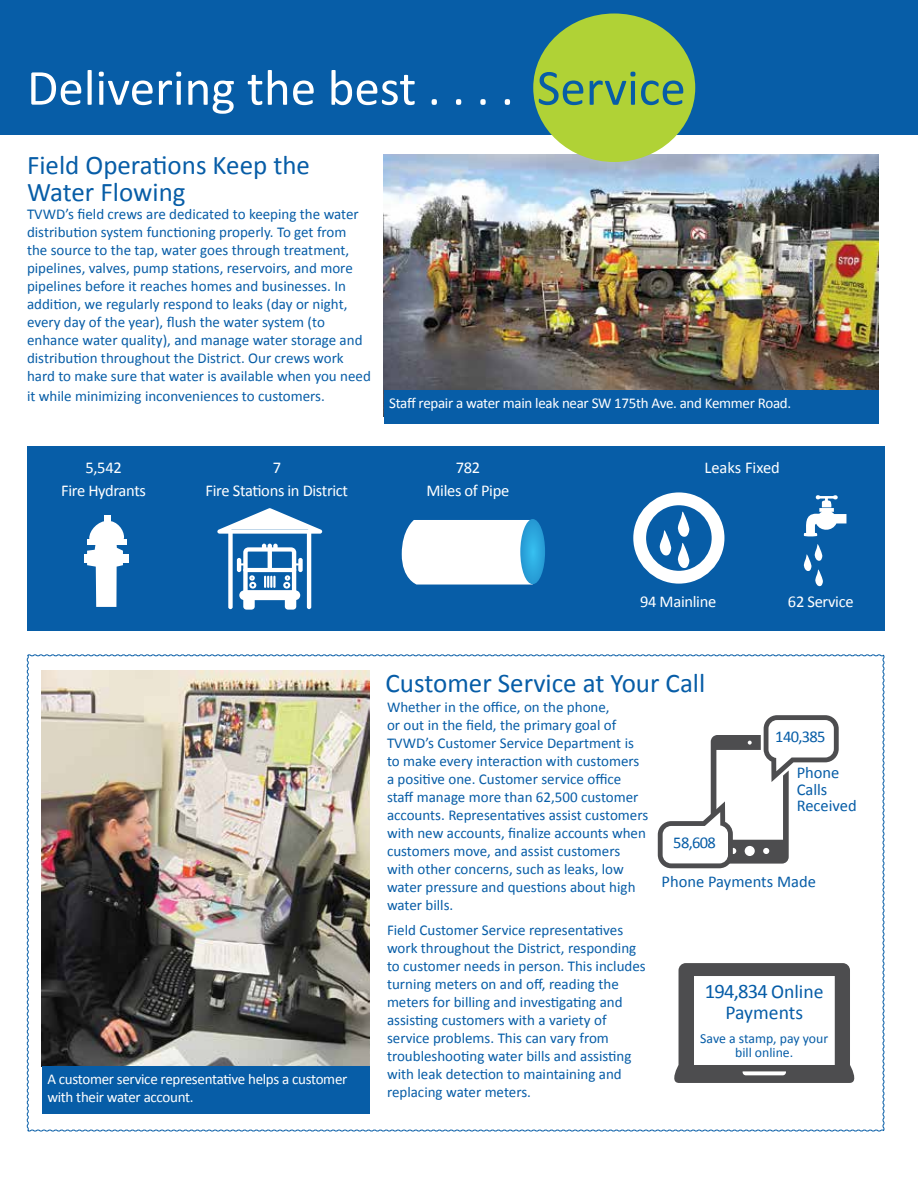
<style>
.page{position:relative;width:918px;height:1188px;background:#fff}
.page>*{position:absolute;margin:0;border:0;box-sizing:border-box;transform-origin:0 0}
.t1{font:51px "Calibri";color:#fff}
.t2{font:27px/27px "Calibri";color:#075da7}
.t3{font:20.7px "Calibri";letter-spacing:-.04em;color:#075da7}
.t4{font:19.65px "Calibri";color:#075da7}
.t5{font:16.5px/22.4px "Calibri";letter-spacing:-.02em;color:#fff;text-align:center}
.t6{font:16.5px/16.5px "Calibri";color:#075da7}
.t7{font:16.5px "Calibri";color:#fff}
.t8{font:15px/18px "Calibri";color:#075da7}
.t9{font:15px/18px "Calibri";letter-spacing:-.02em;color:#fff}
.t10{font:13.8px/13.8px "Calibri";color:#075da7;text-align:center}
.s1{color:#075da7}
.s2{font-size:19.65px}
</style>
<div class="page">
<div style="left:27px;top:446px;width:857px;height:185px;background:#075da7"></div>
<div style="left:0;top:0;width:918px;height:135px;background:#075da7"></div>
<img style="left:384px;top:154px;width:494px;height:236px">
<svg style="left:26px;top:654px;width:859px;height:478px"></svg>
<div style="left:533px;top:14px;width:162px;height:148px;background:#b0d236;border-radius:50%"></div>
<svg style="left:668px;top:963px;width:192px;height:120px"></svg>
<svg style="left:659px;top:512px;width:31px;height:57px"></svg>
<svg style="left:658px;top:715px;width:181px;height:153px"></svg>
<div style="left:633px;top:492px;width:91px;height:92px;border:13px solid #fff;border-radius:50%"></div>
<img style="left:42px;top:670px;width:327px;height:396px">
<div style="left:42px;top:1066px;width:327px;height:48px;background:#075da7"></div>
<div style="left:384px;top:390px;width:494px;height:34px;background:#075da7"></div>
<svg style="left:804px;top:544px;width:19px;height:43px"></svg>
<svg style="left:803px;top:495px;width:43px;height:42px"></svg>
<svg style="left:87px;top:521px;width:37px;height:86px"></svg>
<div style="left:84px;top:555px;width:7px;height:8px;background:#fff"></div>
<div style="left:122px;top:554px;width:7px;height:9px;background:#fff"></div>
<div style="left:104px;top:515px;width:7px;height:9px;background:#fff"></div>
<div style="left:87px;top:539px;width:39px;height:6px;background:#fff"></div>
<svg style="left:402px;top:519px;width:143px;height:66px;background:#d3e8f4"></svg>
<svg style="left:217px;top:508px;width:105px;height:102px"></svg>
<h1 class="t1" style="left:27px;top:56px;width:660px">Delivering the best . . . . <span class="s1">Service</span></h1>
<h2 class="t2" style="left:27px;top:152px;width:285px">Field Operations Keep the<br>Water Flowing</h2>
<p class="t8" style="left:27px;top:205px;width:345px">TVWD’s field crews are dedicated to keeping the water distribution system functioning properly. To get from<br>the source to the tap, water goes through treatment, pipelines, valves, pump stations, reservoirs, and more pipelines before it reaches homes and businesses. In addition, we regularly respond to leaks (day or night, every day of the year), flush the water system (to enhance water quality), and manage water storage and distribution throughout the District. Our crews work hard to make sure that water is available when you need</p>
<p class="t8" style="left:27px;top:387px;width:299px">it while minimizing inconveniences to customers.</p>
<p class="t9" style="left:389px;top:395px;width:404px">Staff repair a water main leak near SW 175th Ave. and Kemmer Road.</p>
<p class="t5" style="left:61px;top:457px;width:86px">5,542<br>Fire Hydrants</p>
<p class="t5" style="left:206px;top:457px;width:144px">7<br>Fire Stations in District</p>
<p class="t5" style="left:427px;top:457px;width:84px">782<br>Miles of Pipe</p>
<p class="t7" style="left:704px;top:457px;width:77px">Leaks Fixed</p>
<p class="t9" style="left:47px;top:1070px;width:302px">A customer service representative helps a customer with their water account.</p>
<p class="t5" style="left:640px;top:590px;width:78px">94 Mainline</p>
<p class="t5" style="left:788px;top:590px;width:67px">62 Service</p>
<h2 class="t2" style="left:386px;top:670px;width:321px">Customer Service at Your Call</h2>
<p class="t8" style="left:387px;top:698px;width:263px">Whether in the office, on the phone,<br>or out in the field, the primary goal of TVWD’s Customer Service Department is to make every interaction with customers a positive one. Customer service office staff manage more than 62,500 customer accounts. Representatives assist customers with new accounts, finalize accounts when customers move, and assist customers with other concerns, such as leaks, low water pressure and questions about high water bills.</p>
<p class="t8" style="left:387px;top:921px;width:260px">Field Customer Service representatives work throughout the District, responding to customer needs in person. This includes turning meters on and off, reading the meters for billing and investigating and assisting customers with a variety of service problems. This can vary from troubleshooting water bills and assisting with leak detection to maintaining and replacing water meters.</p>
<p class="t6" style="left:775px;top:728px;width:52px">140,385</p>
<p class="t6" style="left:797px;top:765px;width:62px">Phone<br>Calls<br>Received</p>
<p class="t6" style="left:673px;top:834px;width:44px">58,608</p>
<p class="t6" style="left:662px;top:874px;width:156px">Phone Payments Made</p>
<h3 class="t3" style="left:705px;top:978px;width:120px">194,834 <span class="s2">Online</span></h3>
<h3 class="t4" style="left:725px;top:1000px;width:79px">Payments</h3>
<p class="t10" style="left:700px;top:1031px;width:129px">Save a stamp, pay your bill online.</p>
</div>
